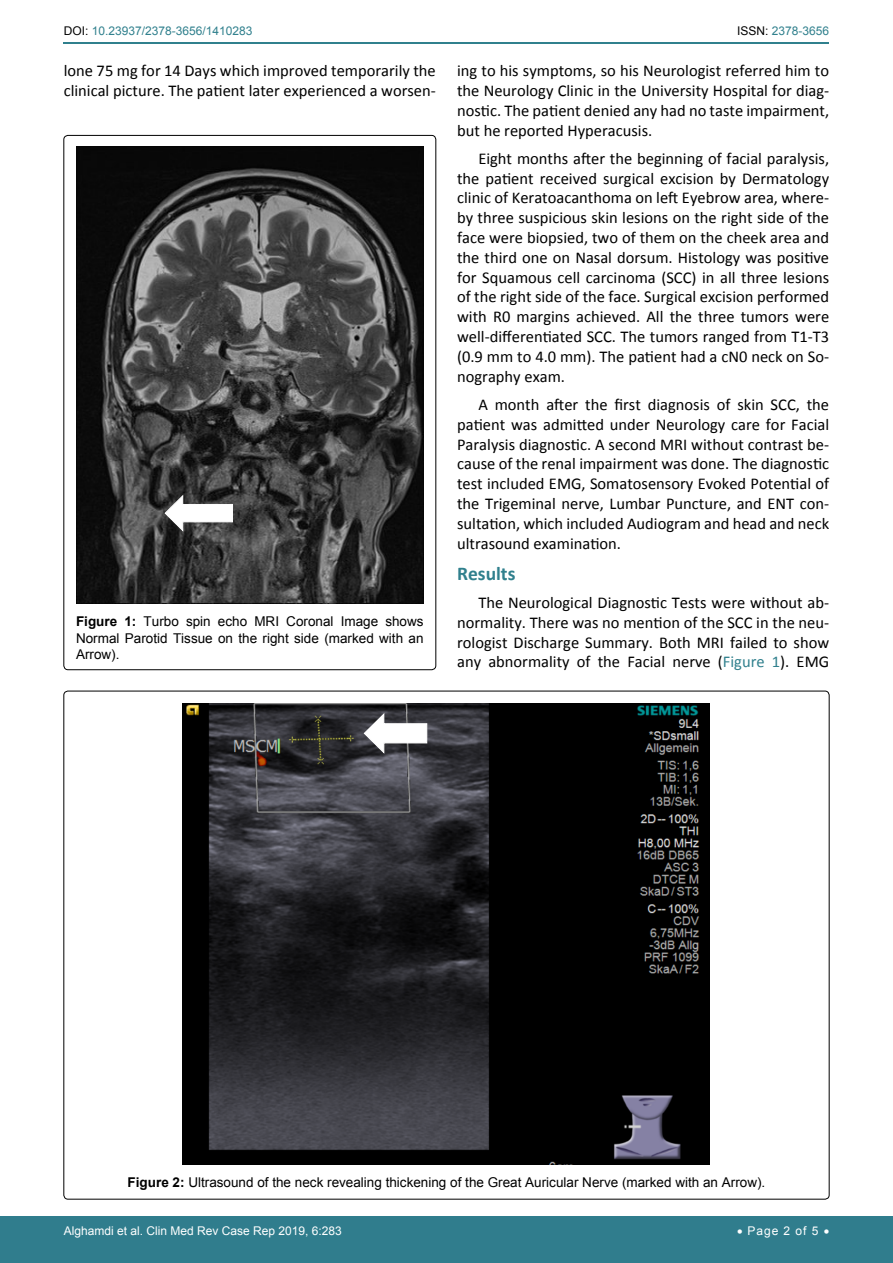
<style>
.page{position:relative;width:893px;height:1263px;background:#fff}
.page>*{position:absolute;margin:0;border:0;box-sizing:border-box;transform-origin:0 0}
.t1{font:700 19.5px "Calibri";color:#30808d}
.t2{font:16.5px/19.8px "Calibri";color:#000;text-align:justify}
.t3{font:13.5px/16.2px "Arial";color:#000;text-align:justify}
.t4{font:12px "Arial";color:#fff}
.t5{font:12px "Arial";color:#30808d}
.s1{color:#000}
.s2{font-weight:700}
.s3{color:#30808d}
</style>
<div class="page">
<hr style="left:64px;top:43px;width:765px;height:1px;background:#30808d">
<div style="left:0;top:1217px;width:893px;height:46px;background:#307d8d"></div>
<img style="left:76px;top:146px;width:348px;height:458px">
<svg style="left:164px;top:494px;width:69px;height:39px"></svg>
<img style="left:183px;top:703px;width:527px;height:461px">
<svg style="left:363px;top:713px;width:65px;height:42px"></svg>
<p class="t5" style="left:64px;top:23px;width:190px"><span class="s1">DOI:</span> 10.23937/2378-3656/1410283</p>
<p class="t5" style="left:737px;top:23px;width:94px"><span class="s1">ISSN:</span> 2378-3656</p>
<p class="t2" style="left:64px;top:61px;width:374px">lone 75 mg for 14 Days which improved temporarily the clinical picture. The patient later experienced a worsen-</p>
<p class="t3" style="left:76px;top:614px;width:349px"><span class="s2">Figure 1:</span> Turbo spin echo MRI Coronal Image shows Normal Parotid Tissue on the right side (marked with an Arrow).</p>
<p class="t2" style="left:457px;top:61px;width:374px">ing to his symptoms, so his Neurologist referred him to the Neurology Clinic in the University Hospital for diag&shy;nostic. The patient denied any had no taste impairment, but he reported Hyperacusis.</p>
<p class="t2" style="left:457px;top:149px;width:374px;text-indent:21px">Eight months after the beginning of facial paralysis, the patient received surgical excision by Dermatology clinic of Keratoacanthoma on left Eyebrow area, where&shy;by three suspicious skin lesions on the right side of the face were biopsied, two of them on the cheek area and the third one on Nasal dorsum. Histology was positive for Squamous cell carcinoma (SCC) in all three lesions of the right side of the face. Surgical excision performed with R0 margins achieved. All the three tumors were well-differentiated SCC. The tumors ranged from T1-T3 (0.9 mm to 4.0 mm). The patient had a cN0 neck on So&shy;nography exam.</p>
<p class="t2" style="left:457px;top:395px;width:374px;text-indent:21px">A month after the first diagnosis of skin SCC, the patient was admitted under Neurology care for Facial Paralysis diagnostic. A second MRI without contrast be&shy;cause of the renal impairment was done. The diagnostic test included EMG, Somatosensory Evoked Potential of the Trigeminal nerve, Lumbar Puncture, and ENT con&shy;sultation, which included Audiogram and head and neck ultrasound examination.</p>
<p class="t1" style="left:457px;top:561px;width:60px">Results</p>
<p class="t2" style="left:457px;top:593px;width:374px;text-indent:21px">The Neurological Diagnostic Tests were without ab&shy;normality. There was no mention of the SCC in the neu&shy;rologist Discharge Summary. Both MRI failed to show any abnormality of the Facial nerve (<span class="s3">Figure 1</span>). EMG</p>
<p class="t3" style="left:128px;top:1174px;width:639px"><span class="s2">Figure 2:</span> Ultrasound of the neck revealing thickening of the Great Auricular Nerve (marked with an Arrow).</p>
<p class="t4" style="left:64px;top:1223px;width:280px">Alghamdi et al. Clin Med Rev Case Rep 2019, 6:283</p>
<p class="t4" style="left:737px;top:1223px;width:94px">• Page 2 of 5 •</p>
</div>
